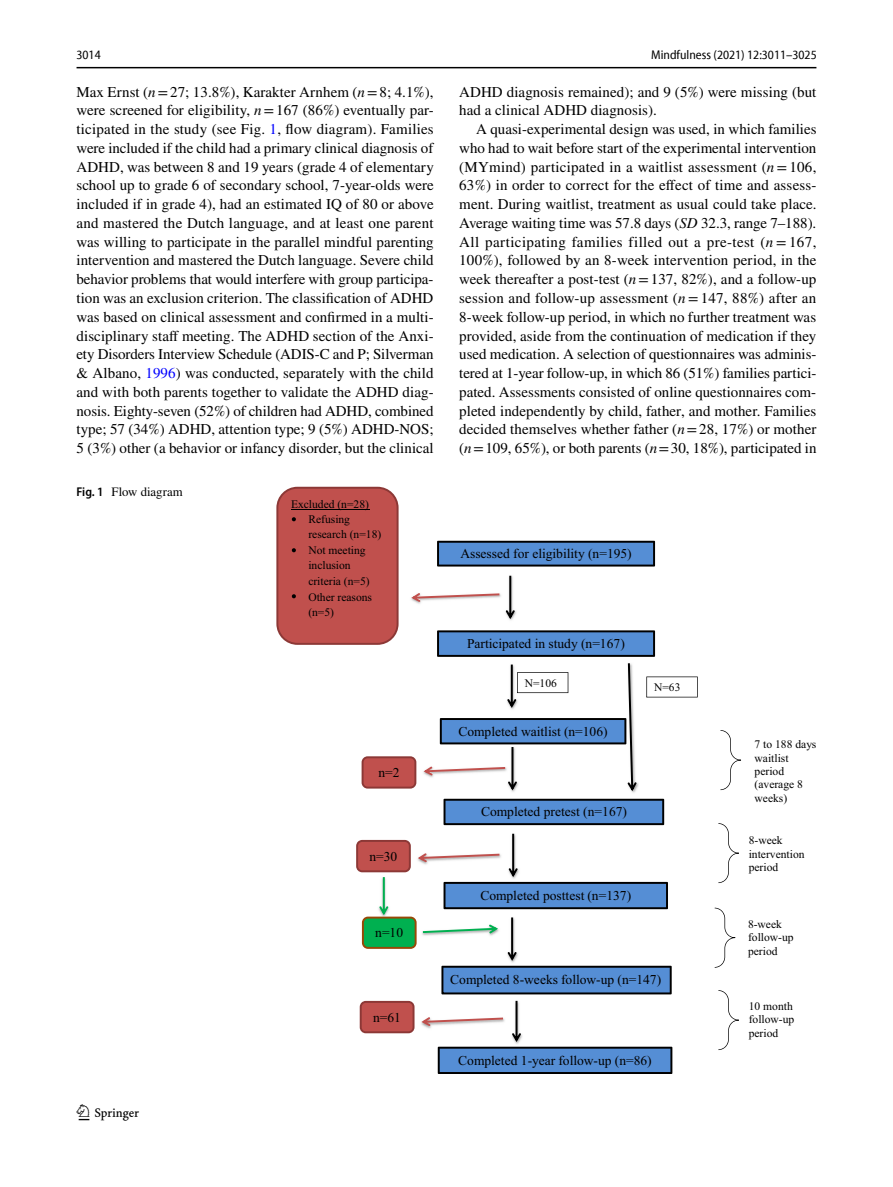
<style>
.page{position:relative;width:893px;height:1187px;background:#fff}
.page>*{position:absolute;margin:0;border:0;box-sizing:border-box;transform-origin:0 0}
.t1{font:22.5px "Springnew Regular 2";color:#000}
.t2{font:15px/18.8px "STIX";color:#000;text-align:justify}
.t3{font:13.5px "Times New Roman";color:#000}
.t4{font:semi-condensed 12.75px "Myriad Pro Unic";color:#000}
.t5{font:12.75px "STIX";color:#000}
.t6{font:11.55px/13.5px "Times New Roman";color:#000}
.s1{font-style:italic}
.s2{color:#00f}
.s3{font-family:"Myriad Pro";font-weight:600;font-stretch:semi-condensed}
</style>
<div class="page">
<hr style="left:77px;top:67px;width:739px;height:1px;background:#000">
<img style="left:377px;top:593px;width:262px;height:441px">
<svg style="left:437px;top:540px;width:218px;height:26px"></svg>
<svg style="left:437px;top:630px;width:218px;height:26px"></svg>
<svg style="left:411px;top:593px;width:88px;height:9px"></svg>
<svg style="left:443px;top:798px;width:221px;height:27px"></svg>
<svg style="left:362px;top:756px;width:54px;height:32px"></svg>
<svg style="left:506px;top:575px;width:9px;height:44px"></svg>
<svg style="left:424px;top:663px;width:213px;height:128px"></svg>
<svg style="left:646px;top:676px;width:52px;height:21px"></svg>
<svg style="left:356px;top:833px;width:316px;height:161px"></svg>
<svg style="left:421px;top:1000px;width:251px;height:73px"></svg>
<svg style="left:360px;top:1000px;width:54px;height:33px"></svg>
<svg style="left:720px;top:730px;width:21px;height:60px"></svg>
<svg style="left:718px;top:823px;width:21px;height:60px"></svg>
<svg style="left:715px;top:907px;width:20px;height:60px"></svg>
<svg style="left:718px;top:990px;width:21px;height:59px"></svg>
<svg style="left:276px;top:486px;width:123px;height:158px"></svg>
<p class="t4" style="left:77px;top:50px;width:26px">3014</p>
<p class="t4" style="left:651px;top:50px;width:167px">Mindfulness (2021) 12:3011–3025</p>
<p class="t2" style="left:77px;top:83px;width:359px">Max Ernst (<span class="s1">n</span>=27; 13.8%), Karakter Arnhem (<span class="s1">n</span>=8; 4.1%), were screened for eligibility, <span class="s1">n</span>=167 (86%) eventually par&shy;ticipated in the study (see Fig. <span class="s2">1</span>, flow diagram). Families were included if the child had a primary clinical diagnosis of ADHD, was between 8 and 19 years (grade 4 of elementary school up to grade 6 of secondary school, 7-year-olds were included if in grade 4), had an estimated IQ of 80 or above and mastered the Dutch language, and at least one parent was willing to participate in the parallel mindful parenting intervention and mastered the Dutch language. Severe child behavior problems that would interfere with group participa&shy;tion was an exclusion criterion. The classification of ADHD was based on clinical assessment and confirmed in a multi&shy;disciplinary staff meeting. The ADHD section of the Anxi&shy;ety Disorders Interview Schedule (ADIS-C and P; Silverman &amp; Albano, <span class="s2">1996</span>) was conducted, separately with the child and with both parents together to validate the ADHD diag&shy;nosis. Eighty-seven (52%) of children had ADHD, combined type; 57 (34%) ADHD, attention type; 9 (5%) ADHD-NOS; 5 (3%) other (a behavior or infancy disorder, but the clinical</p>
<p class="t2" style="left:459px;top:83px;width:359px">ADHD diagnosis remained); and 9 (5%) were missing (but had a clinical ADHD diagnosis).</p>
<p class="t2" style="left:459px;top:121px;width:359px;text-indent:17px">A quasi-experimental design was used, in which families who had to wait before start of the experimental intervention (MYmind) participated in a waitlist assessment (<span class="s1">n</span>=106, 63%) in order to correct for the effect of time and assess&shy;ment. During waitlist, treatment as usual could take place.<br>Average waiting time was 57.8 days (<span class="s1">SD</span> 32.3, range 7–188).<br>All participating families filled out a pre-test (<span class="s1">n</span> = 167, 100%), followed by an 8-week intervention period, in the week thereafter a post-test (<span class="s1">n</span>=137, 82%), and a follow-up session and follow-up assessment (<span class="s1">n</span>=147, 88%) after an 8-week follow-up period, in which no further treatment was provided, aside from the continuation of medication if they used medication. A selection of questionnaires was adminis&shy;tered at 1-year follow-up, in which 86 (51%) families partici&shy;pated. Assessments consisted of online questionnaires com&shy;pleted independently by child, father, and mother. Families decided themselves whether father (<span class="s1">n</span>=28, 17%) or mother (<span class="s1">n</span>=109, 65%), or both parents (<span class="s1">n</span>=30, 18%), participated in</p>
<p class="t5" style="left:77px;top:483px;width:108px"><span class="s3">Fig. 1</span> Flow diagram</p>
<h1 class="t1" style="left:79px;top:1104px;width:62px">1 3</h1>
<p class="t6" style="left:291px;top:498px;width:79px;line-height:14.2px;text-align:center">Excluded (n=28)<br>Refusing</p>
<p class="t6" style="left:308px;top:527px;width:74px;line-height:15.6px">research (n=18)<br>Not meeting inclusion criteria (n=5)<br>Other reasons (n=5)</p>
<p class="t3" style="left:378px;top:767px;width:23px">n=2</p>
<p class="t3" style="left:369px;top:851px;width:29px">n=30</p>
<p class="t3" style="left:375px;top:928px;width:29px">n=10</p>
<p class="t3" style="left:373px;top:1012px;width:29px">n=61</p>
<p class="t3" style="left:460px;top:549px;width:173px">Assessed for eligibility (n=195)</p>
<p class="t3" style="left:467px;top:638px;width:159px">Participated in study (n=167)</p>
<p class="t6" style="left:525px;top:677px;width:34px">N=106</p>
<p class="t3" style="left:458px;top:726px;width:151px">Completed waitlist (n=106)</p>
<p class="t3" style="left:481px;top:806px;width:147px">Completed pretest (n=167)</p>
<p class="t6" style="left:654px;top:681px;width:28px">N=63</p>
<p class="t3" style="left:480px;top:890px;width:152px">Completed posttest (n=137)</p>
<p class="t3" style="left:450px;top:974px;width:213px">Completed 8-weeks follow-up (n=147)</p>
<p class="t3" style="left:458px;top:1055px;width:195px">Completed 1-year follow-up (n=86)</p>
<p class="t6" style="left:755px;top:738px;width:63px">7 to 188 days waitlist period (average 8 weeks)</p>
<p class="t6" style="left:749px;top:834px;width:57px">8-week intervention period</p>
<p class="t6" style="left:748px;top:918px;width:47px">8-week follow-up period</p>
<p class="t6" style="left:749px;top:1000px;width:47px">10 month follow-up period</p>
</div>
